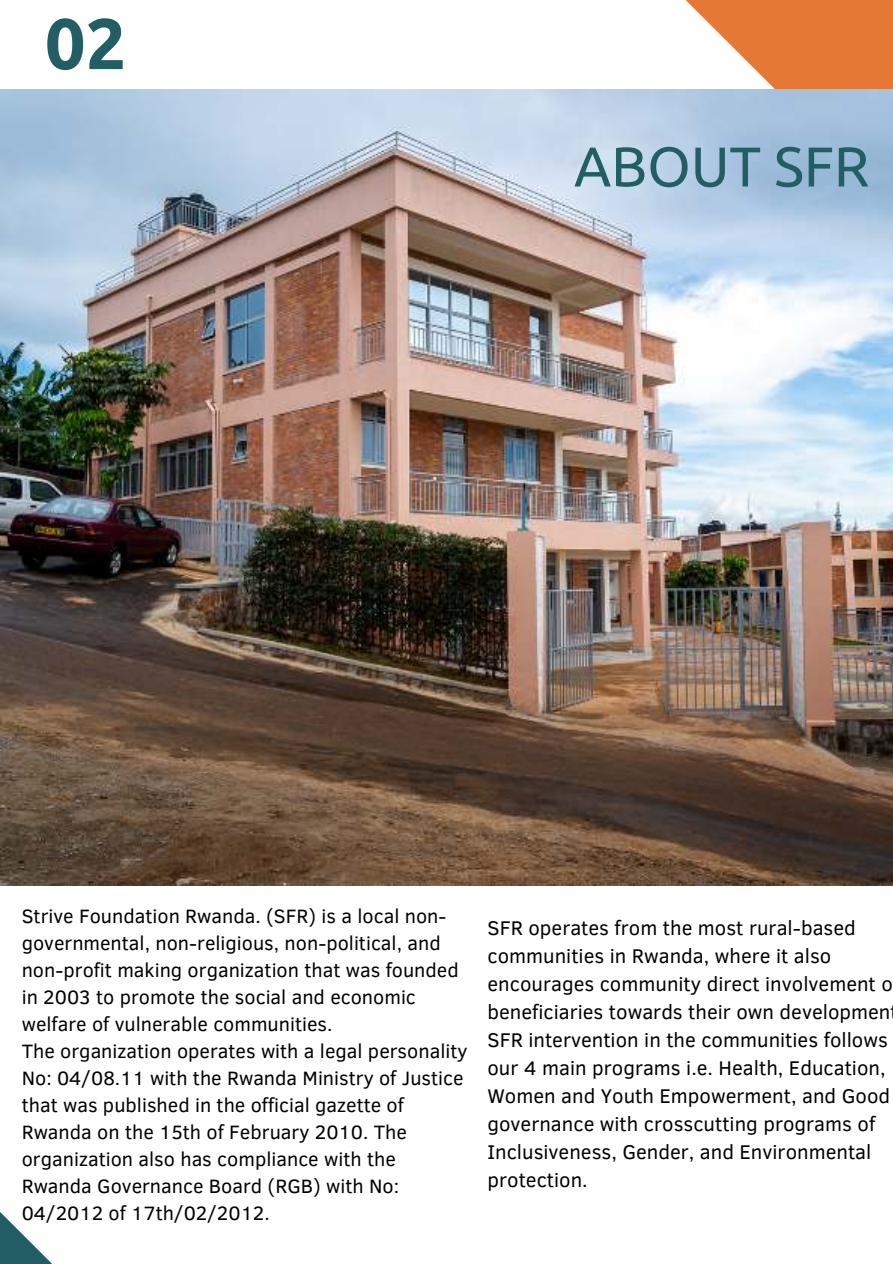
<style>
.page{position:relative;width:893px;height:1264px;background:#fff}
.page>*{position:absolute;margin:0;border:0;box-sizing:border-box;transform-origin:0 0}
.t1{font:700 71.7px "Ubuntu";color:#225e64}
.t2{font:55.95px "Ubuntu";color:#225e64}
.t3{font:20.25px/27.9px "Clear Sans";color:#000001}
.t4{font:19.8px/27px "Clear Sans";color:#000001}
</style>
<div class="page">
<svg style="left:685px;top:0;width:207px;height:89px;fill:#e67835"></svg>
<img style="left:0;top:89px;width:892px;height:796px">
<h1 class="t1" style="left:45px;top:0;width:83px">02</h1>
<h2 class="t2" style="left:574px;top:133px;width:296px">ABOUT SFR</h2>
<p class="t4" style="left:22px;top:902px;width:447px">Strive Foundation Rwanda. (SFR) is a local non&shy;governmental, non-religious, non-political, and non-profit making organization that was founded in 2003 to promote the social and economic welfare of vulnerable communities.<br>The organization operates with a legal personality No: 04/08.11 with the Rwanda Ministry of Justice that was published in the official gazette of Rwanda on the 15th of February 2010. The organization also has compliance with the Rwanda Governance Board (RGB) with No:<br>04/2012 of 17th/02/2012.</p>
<p class="t3" style="left:487px;top:914px;width:407px">SFR operates from the most rural-based communities in Rwanda, where it also encourages community direct involvement o beneficiaries towards their own developmen SFR intervention in the communities follows our 4 main programs i.e. Health, Education, Women and Youth Empowerment, and Good governance with crosscutting programs of Inclusiveness, Gender, and Environmental protection.</p>
</div>
